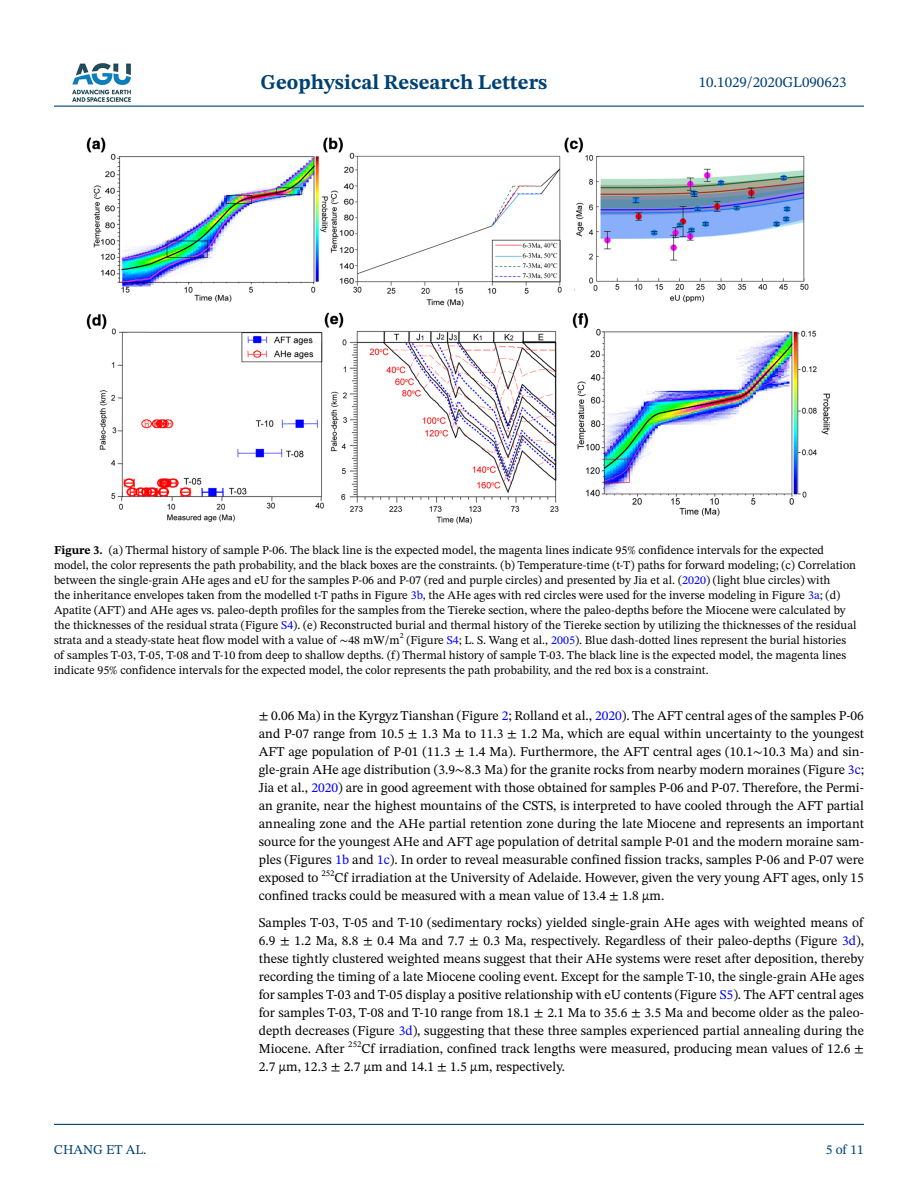
<style>
.page{position:relative;width:918px;height:1188px;background:#fff}
.page>*{position:absolute;margin:0;border:0;box-sizing:border-box;transform-origin:0 0}
.t1{font:700 21px "STIX Two Text";color:#004174}
.t2{font:15px "STIX Two Text";color:#004174}
.t3{font:13.5px/18px "STIX Two Text";color:#000;text-align:justify}
.t4{font:13.5px "STIX Two Text";color:#004174}
.t5{font:12px/15px "STIX Two Text";color:#000}
.s1{font-weight:700}
.s2{color:#00f}
.s3{font-family:"STIX Two Math"}
</style>
<div class="page">
<hr style="left:54px;top:106px;width:810px;height:1px;background:#004174">
<hr style="left:54px;top:1124px;width:810px;height:1px;background:#004174">
<img style="left:72px;top:63px;width:59px;height:39px">
<img style="left:86px;top:137px;width:744px;height:387px">
<h1 class="t1" style="left:261px;top:67px;width:288px">Geophysical Research Letters</h1>
<p class="t2" style="left:699px;top:72px;width:149px">10.1029/2020GL090623</p>
<p class="t5" style="left:54px;top:542px;width:804px"><span class="s1">Figure 3.</span> (a) Thermal history of sample P-06. The black line is the expected model, the magenta lines indicate 95% confidence intervals for the expected model, the color represents the path probability, and the black boxes are the constraints. (b) Temperature-time (t-T) paths for forward modeling; (c) Correlation between the single-grain AHe ages and eU for the samples P-06 and P-07 (red and purple circles) and presented by Jia et al. (<span class="s2">2020</span>) (light blue circles) with<br>the inheritance envelopes taken from the modelled t-T paths in Figure <span class="s2">3b</span>, the AHe ages with red circles were used for the inverse modeling in Figure <span class="s2">3a</span>; (d)<br>Apatite (AFT) and AHe ages vs. paleo-depth profiles for the samples from the Tiereke section, where the paleo-depths before the Miocene were calculated by the thicknesses of the residual strata (Figure <span class="s2">S4</span>). (e) Reconstructed burial and thermal history of the Tiereke section by utilizing the thicknesses of the residual strata and a steady-state heat flow model with a value of <span class="s3">∼</span>48 mW/m<sup>2</sup> (Figure <span class="s2">S4</span>; L. S. Wang et al., <span class="s2">2005</span>). Blue dash-dotted lines represent the burial histories of samples T-03, T-05, T-08 and T-10 from deep to shallow depths. (f) Thermal history of sample T-03. The black line is the expected model, the magenta lines indicate 95% confidence intervals for the expected model, the color represents the path probability, and the red box is a constraint.</p>
<p class="t4" style="left:54px;top:1140px;width:94px">CHANG ET AL.</p>
<p class="t3" style="left:259px;top:706px;width:607px">± 0.06 Ma) in the Kyrgyz Tianshan (Figure <span class="s2">2</span>; Rolland et al., <span class="s2">2020</span>). The AFT central ages of the samples P-06 and P-07 range from 10.5 ± 1.3 Ma to 11.3 ± 1.2 Ma, which are equal within uncertainty to the youngest AFT age population of P-01 (11.3 ± 1.4 Ma). Furthermore, the AFT central ages (10.1<span class="s3">∼</span>10.3 Ma) and sin&shy;gle-grain AHe age distribution (3.9<span class="s3">∼</span>8.3 Ma) for the granite rocks from nearby modern moraines (Figure <span class="s2">3c</span>; Jia et al., <span class="s2">2020</span>) are in good agreement with those obtained for samples P-06 and P-07. Therefore, the Permi&shy;an granite, near the highest mountains of the CSTS, is interpreted to have cooled through the AFT partial annealing zone and the AHe partial retention zone during the late Miocene and represents an important source for the youngest AHe and AFT age population of detrital sample P-01 and the modern moraine sam&shy;ples (Figures <span class="s2">1b</span> and <span class="s2">1c</span>). In order to reveal measurable confined fission tracks, samples P-06 and P-07 were exposed to <sup>252</sup>Cf irradiation at the University of Adelaide. However, given the very young AFT ages, only 15 confined tracks could be measured with a mean value of 13.4 ± 1.8 μm.</p>
<p class="t3" style="left:259px;top:913px;width:607px">Samples T-03, T-05 and T-10 (sedimentary rocks) yielded single-grain AHe ages with weighted means of 6.9 ± 1.2 Ma, 8.8 ± 0.4 Ma and 7.7 ± 0.3 Ma, respectively. Regardless of their paleo-depths (Figure <span class="s2">3d</span>), these tightly clustered weighted means suggest that their AHe systems were reset after deposition, thereby recording the timing of a late Miocene cooling event. Except for the sample T-10, the single-grain AHe ages for samples T-03 and T-05 display a positive relationship with eU contents (Figure <span class="s2">S5</span>). The AFT central ages for samples T-03, T-08 and T-10 range from 18.1 ± 2.1 Ma to 35.6 ± 3.5 Ma and become older as the paleo&shy;depth decreases (Figure <span class="s2">3d</span>), suggesting that these three samples experienced partial annealing during the Miocene. After <sup>252</sup>Cf irradiation, confined track lengths were measured, producing mean values of 12.6 ± 2.7 μm, 12.3 ± 2.7 μm and 14.1 ± 1.5 μm, respectively.</p>
<p class="t4" style="left:826px;top:1140px;width:40px">5 of 11</p>
</div>
